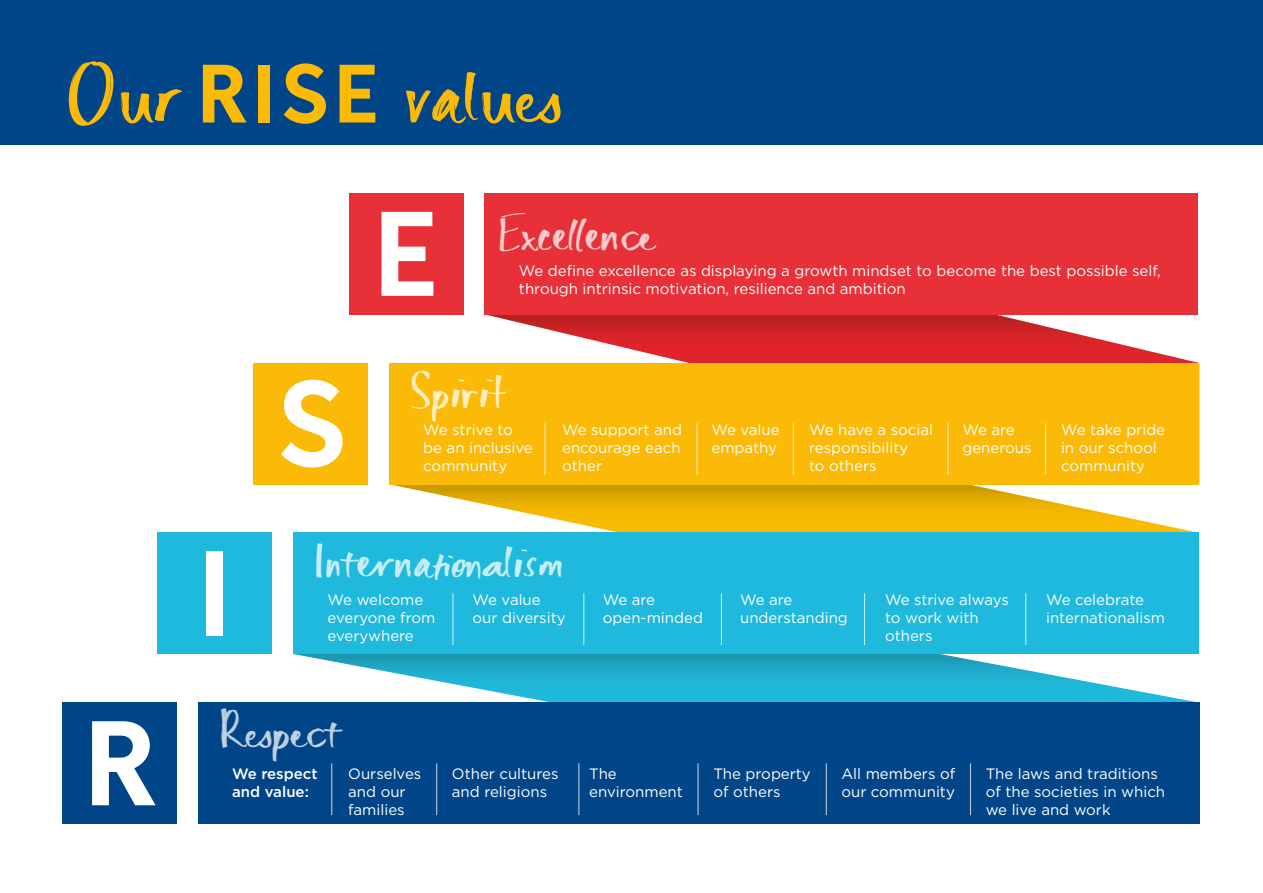
<style>
.page{position:relative;width:1263px;height:893px;background:#fff}
.page>*{position:absolute;margin:0;border:0;box-sizing:border-box;transform-origin:0 0}
.t1{font:700 120px "Buenos Aires Trial";color:#fff}
.t2{font:82.5px "MQ Carmen";color:#fbba07}
.t3{font:48px "MQ Carmen";color:#c7edf6}
.t4{font:48px "MQ Carmen";color:#f9cbcd}
.t5{font:48px "MQ Carmen";color:#bfd1e1}
.t6{font:48px "MQ Carmen";letter-spacing:.015em;color:#feeec1}
.t7{font:15px/18px "Gotham";color:#fff}
.t8{font:500 15px/18px "Gotham";color:#fff}
.s1{font-family:"Buenos Aires Trial";font-weight:700}
.s2{font-size:43.2px}
</style>
<div class="page">
<div style="left:0;top:0;width:1263px;height:145px;background:#004587"></div>
<svg style="left:485px;top:314px;width:714px;height:49px"></svg>
<svg style="left:389px;top:484px;width:810px;height:49px"></svg>
<svg style="left:294px;top:654px;width:905px;height:49px"></svg>
<div style="left:198px;top:703px;width:1001px;height:121px;background:#004587"></div>
<div style="left:294px;top:533px;width:905px;height:121px;background:#1eb9dc"></div>
<div style="left:389px;top:363px;width:810px;height:121px;background:#fbba07"></div>
<div style="left:485px;top:193px;width:713px;height:121px;background:#e73037"></div>
<div style="left:349px;top:193px;width:115px;height:121px;background:#e73037"></div>
<div style="left:253px;top:363px;width:115px;height:121px;background:#fbba07"></div>
<div style="left:158px;top:533px;width:114px;height:121px;background:#1eb9dc"></div>
<div style="left:62px;top:703px;width:115px;height:121px;background:#004587"></div>
<hr style="left:696px;top:423px;width:1px;height:52px;background:#feeab5">
<hr style="left:793px;top:423px;width:1px;height:52px;background:#feeab5">
<hr style="left:947px;top:423px;width:2px;height:52px;background:#feeab5">
<hr style="left:1045px;top:423px;width:1px;height:52px;background:#feeab5">
<hr style="left:544px;top:423px;width:1px;height:52px;background:#feeab5">
<hr style="left:331px;top:763px;width:1px;height:52px;background:#b3c7db">
<hr style="left:436px;top:763px;width:1px;height:52px;background:#b3c7db">
<hr style="left:578px;top:763px;width:1px;height:52px;background:#b3c7db">
<hr style="left:697px;top:763px;width:2px;height:52px;background:#b3c7db">
<hr style="left:826px;top:763px;width:1px;height:52px;background:#b3c7db">
<hr style="left:970px;top:763px;width:1px;height:52px;background:#b3c7db">
<hr style="left:452px;top:593px;width:1px;height:52px;background:#bbeaf5">
<hr style="left:583px;top:593px;width:1px;height:52px;background:#bbeaf5">
<hr style="left:721px;top:593px;width:1px;height:52px;background:#bbeaf5">
<hr style="left:864px;top:593px;width:1px;height:52px;background:#bbeaf5">
<hr style="left:1025px;top:593px;width:1px;height:52px;background:#bbeaf5">
<h2 class="t2" style="left:64px;top:45px;width:500px">Our <span class="s1">RISE</span> values</h2>
<h1 class="t1" style="left:83px;top:715px;width:76px">R</h1>
<h1 class="t1" style="left:198px;top:545px;width:36px">I</h1>
<h1 class="t1" style="left:276px;top:375px;width:73px">S</h1>
<h1 class="t1" style="left:372px;top:205px;width:69px">E</h1>
<h3 class="t4" style="left:498px;top:205px;width:157px">Excellence</h3>
<p class="t7" style="left:519px;top:261px;width:643px">We define excellence as displaying a growth mindset to become the best possible self, through intrinsic motivation, resilience and ambition</p>
<h3 class="t6" style="left:411px;top:363px;width:95px"><span class="s2">S</span>pirit</h3>
<p class="t7" style="left:423px;top:420px;width:111px">We strive to be an inclusive community</p>
<p class="t7" style="left:562px;top:420px;width:121px;text-align:justify">We support and encourage each other</p>
<p class="t7" style="left:711px;top:420px;width:70px">We value empathy</p>
<p class="t7" style="left:809px;top:420px;width:125px">We have a social responsibility<br>to others</p>
<p class="t7" style="left:962px;top:420px;width:71px">We are generous</p>
<p class="t7" style="left:1061px;top:420px;width:106px">We take pride in our school community</p>
<h3 class="t3" style="left:315px;top:533px;width:249px">Internationalism</h3>
<p class="t7" style="left:328px;top:590px;width:109px">We welcome everyone from everywhere</p>
<p class="t7" style="left:473px;top:590px;width:95px">We value our diversity</p>
<p class="t7" style="left:603px;top:590px;width:102px">We are open-minded</p>
<p class="t7" style="left:740px;top:590px;width:109px">We are understanding</p>
<p class="t7" style="left:885px;top:590px;width:125px">We strive always to work with others</p>
<p class="t7" style="left:1046px;top:590px;width:121px">We celebrate internationalism</p>
<h3 class="t5" style="left:219px;top:702px;width:121px">Respect</h3>
<p class="t8" style="left:232px;top:764px;width:87px">We respect and value:</p>
<p class="t7" style="left:589px;top:764px;width:95px">The environment</p>
<p class="t7" style="left:713px;top:764px;width:99px">The property of others</p>
<p class="t7" style="left:841px;top:764px;width:115px">All members of our community</p>
<p class="t7" style="left:348px;top:764px;width:75px">Ourselves and our families</p>
<p class="t7" style="left:452px;top:764px;width:108px">Other cultures and religions</p>
<p class="t7" style="left:986px;top:764px;width:181px">The laws and traditions of the societies in which we live and work</p>
</div>
